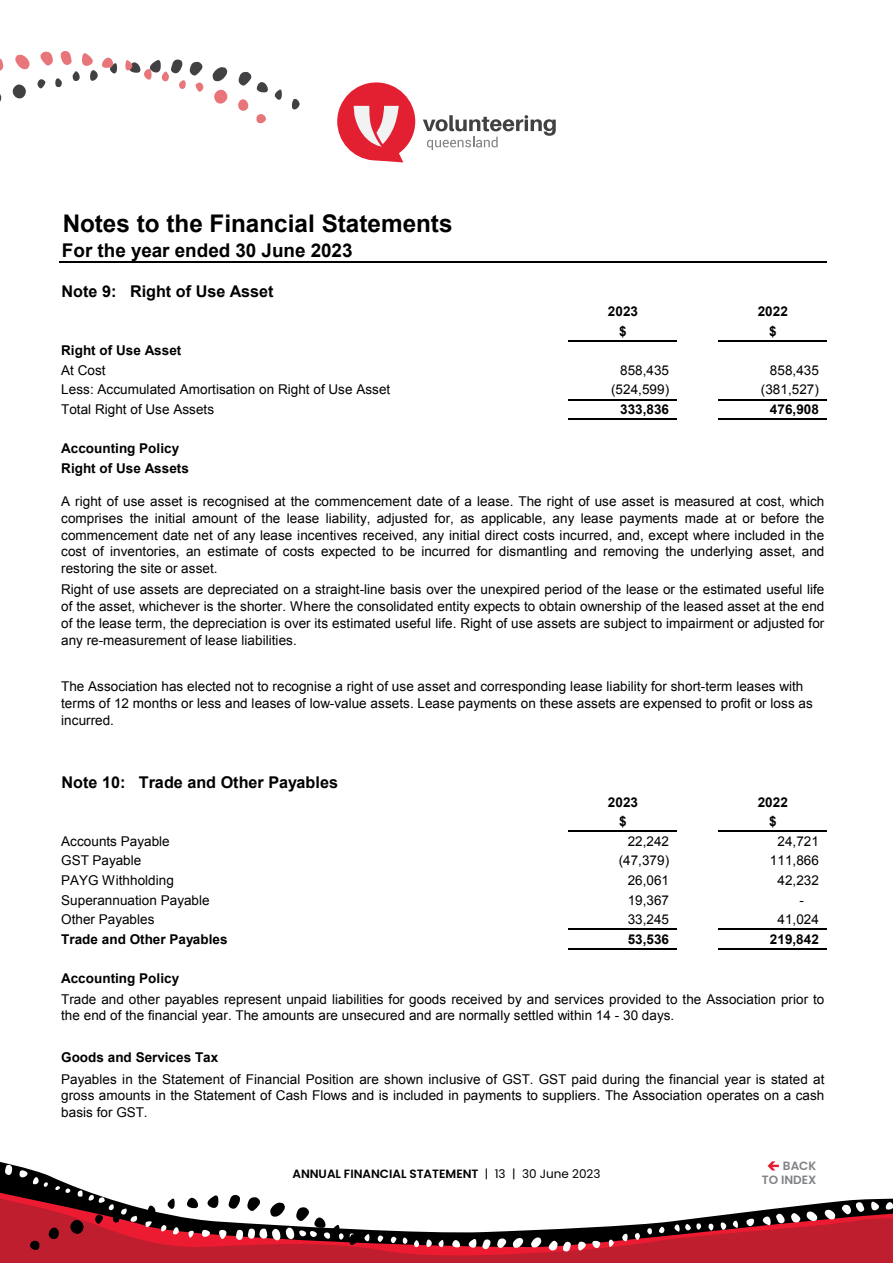
<style>
.page{position:relative;width:893px;height:1263px;background:#fff}
.page>*{position:absolute;margin:0;border:0;box-sizing:border-box;transform-origin:0 0}
.t1{font:700 24.3px "Arial";color:#000}
.t2{font:700 18.9px "Arial";letter-spacing:-.005em;color:#000}
.t3{font:700 16.2px "Arial";color:#000}
.t4{font:13.5px/16.8px "Arial";letter-spacing:.005em;color:#000;text-align:justify}
.t5{font:700 13.5px/19.6px "Arial";letter-spacing:.005em;color:#000}
.t6{font:600 12px "Poppins";color:#000}
.t7{font:600 12px/13.5px "Poppins";color:#808285;text-align:right}
.s1{font-weight:400}
</style>
<div class="page">
<svg style="left:0;top:1249px;width:893px;height:13px;background:#c11d2d"></svg>
<svg style="left:0;top:1162px;width:893px;height:87px"></svg>
<svg style="left:871px;top:1200px;width:22px;height:11px"></svg>
<svg style="left:824px;top:1201px;width:41px;height:19px"></svg>
<svg style="left:708px;top:1220px;width:30px;height:11px"></svg>
<svg style="left:673px;top:1222px;width:28px;height:10px"></svg>
<svg style="left:746px;top:1210px;width:72px;height:18px"></svg>
<svg style="left:658px;top:1226px;width:7px;height:9px"></svg>
<svg style="left:647px;top:1227px;width:5px;height:8px"></svg>
<svg style="left:622px;top:1232px;width:18px;height:10px"></svg>
<svg style="left:609px;top:1239px;width:7px;height:9px"></svg>
<svg style="left:578px;top:1240px;width:22px;height:12px"></svg>
<svg style="left:548px;top:1239px;width:23px;height:13px"></svg>
<svg style="left:530px;top:1236px;width:12px;height:13px"></svg>
<svg style="left:377px;top:1233px;width:7px;height:9px"></svg>
<svg style="left:391px;top:1235px;width:17px;height:9px"></svg>
<svg style="left:414px;top:1238px;width:30px;height:10px"></svg>
<svg style="left:452px;top:1236px;width:72px;height:15px"></svg>
<svg style="left:3px;top:1164px;width:10px;height:12px"></svg>
<svg style="left:187px;top:1194px;width:183px;height:52px"></svg>
<svg style="left:19px;top:1169px;width:160px;height:84px"></svg>
<svg style="left:767px;top:1161px;width:12px;height:9px"></svg>
<hr style="left:59px;top:262px;width:767px;height:1px;background:#000">
<hr style="left:568px;top:340px;width:109px;height:1px;background:#000">
<hr style="left:568px;top:399px;width:109px;height:1px;background:#000">
<hr style="left:568px;top:418px;width:109px;height:2px;background:#000">
<hr style="left:568px;top:831px;width:109px;height:1px;background:#000">
<hr style="left:568px;top:929px;width:109px;height:1px;background:#000">
<hr style="left:568px;top:948px;width:109px;height:2px;background:#000">
<hr style="left:718px;top:340px;width:108px;height:1px;background:#000">
<hr style="left:718px;top:399px;width:108px;height:1px;background:#000">
<hr style="left:718px;top:418px;width:108px;height:2px;background:#000">
<hr style="left:718px;top:831px;width:108px;height:1px;background:#000">
<hr style="left:718px;top:929px;width:108px;height:1px;background:#000">
<hr style="left:718px;top:948px;width:108px;height:2px;background:#000">
<svg style="left:337px;top:82px;width:78px;height:80px"></svg>
<svg style="left:423px;top:115px;width:133px;height:35px"></svg>
<svg style="left:291px;top:98px;width:9px;height:12px"></svg>
<svg style="left:0;top:84px;width:26px;height:18px"></svg>
<svg style="left:125px;top:59px;width:79px;height:33px"></svg>
<svg style="left:37px;top:51px;width:80px;height:38px"></svg>
<svg style="left:0;top:58px;width:4px;height:13px"></svg>
<svg style="left:15px;top:54px;width:15px;height:16px"></svg>
<svg style="left:212px;top:67px;width:70px;height:57px"></svg>
<h1 class="t1" style="left:63px;top:208px;width:391px">Notes to the Financial Statements</h1>
<h2 class="t2" style="left:62px;top:238px;width:292px">For the year ended 30 June 2023</h2>
<p class="t3" style="left:62px;top:281px;width:213px">Note 9: Right of Use Asset</p>
<p class="t5" style="left:608px;top:302px;width:32px">2023</p>
<p class="t5" style="left:758px;top:302px;width:32px">2022</p>
<p class="t5" style="left:619px;top:321px;width:9px">$</p>
<p class="t5" style="left:769px;top:321px;width:9px">$</p>
<p class="t5" style="left:61px;top:341px;width:122px">Right of Use Asset</p>
<p class="t4" style="left:61px;top:362px;width:46px">At Cost</p>
<p class="t4" style="left:620px;top:362px;width:51px">858,435</p>
<p class="t4" style="left:770px;top:362px;width:51px">858,435</p>
<p class="t4" style="left:61px;top:381px;width:331px">Less: Accumulated Amortisation on Right of Use Asset</p>
<p class="t4" style="left:611px;top:381px;width:60px">(524,599)</p>
<p class="t4" style="left:761px;top:381px;width:60px">(381,527)</p>
<p class="t4" style="left:61px;top:401px;width:154px">Total Right of Use Assets</p>
<p class="t5" style="left:620px;top:400px;width:51px">333,836</p>
<p class="t5" style="left:770px;top:400px;width:51px">476,908</p>
<p class="t5" style="left:61px;top:439px;width:129px">Accounting Policy<br>Right of Use Assets</p>
<p class="t4" style="left:61px;top:493px;width:765px">A right of use asset is recognised at the commencement date of a lease. The right of use asset is measured at cost, which comprises the initial amount of the lease liability, adjusted for, as applicable, any lease payments made at or before the commencement date net of any lease incentives received, any initial direct costs incurred, and, except where included in the cost of inventories, an estimate of costs expected to be incurred for dismantling and removing the underlying asset, and restoring the site or asset.</p>
<p class="t4" style="left:61px;top:581px;width:765px">Right of use assets are depreciated on a straight-line basis over the unexpired period of the lease or the estimated useful life of the asset, whichever is the shorter. Where the consolidated entity expects to obtain ownership of the leased asset at the end of the lease term, the depreciation is over its estimated useful life. Right of use assets are subject to impairment or adjusted for any re-measurement of lease liabilities.</p>
<p class="t4" style="left:61px;top:678px;width:753px;text-align:left">The Association has elected not to recognise a right of use asset and corresponding lease liability for short-term leases with terms of 12 months or less and leases of low-value assets. Lease payments on these assets are expensed to profit or loss as incurred.</p>
<p class="t3" style="left:62px;top:772px;width:278px">Note 10: Trade and Other Payables</p>
<p class="t5" style="left:608px;top:792px;width:32px">2023</p>
<p class="t5" style="left:758px;top:792px;width:32px">2022</p>
<p class="t5" style="left:619px;top:812px;width:9px">$</p>
<p class="t5" style="left:769px;top:812px;width:9px">$</p>
<p class="t4" style="left:61px;top:833px;width:110px">Accounts Payable</p>
<p class="t4" style="left:628px;top:833px;width:43px">22,242</p>
<p class="t4" style="left:777px;top:833px;width:43px">24,721</p>
<p class="t4" style="left:61px;top:852px;width:82px">GST Payable</p>
<p class="t4" style="left:619px;top:852px;width:52px">(47,379)</p>
<p class="t4" style="left:770px;top:852px;width:51px">111,866</p>
<p class="t4" style="left:61px;top:872px;width:114px">PAYG Withholding</p>
<p class="t4" style="left:628px;top:872px;width:43px">26,061</p>
<p class="t4" style="left:777px;top:872px;width:43px">42,232</p>
<p class="t4" style="left:61px;top:892px;width:150px">Superannuation Payable</p>
<p class="t4" style="left:628px;top:892px;width:43px">19,367</p>
<p class="t4" style="left:799px;top:892px;width:6px">-</p>
<p class="t4" style="left:61px;top:911px;width:95px">Other Payables</p>
<p class="t4" style="left:628px;top:911px;width:43px">33,245</p>
<p class="t4" style="left:777px;top:911px;width:43px">41,024</p>
<p class="t5" style="left:61px;top:930px;width:168px">Trade and Other Payables</p>
<p class="t5" style="left:628px;top:930px;width:43px">53,536</p>
<p class="t5" style="left:770px;top:930px;width:51px">219,842</p>
<p class="t5" style="left:61px;top:969px;width:119px">Accounting Policy</p>
<p class="t4" style="left:61px;top:991px;width:765px">Trade and other payables represent unpaid liabilities for goods received by and services provided to the Association prior to the end of the financial year. The amounts are unsecured and are normally settled within 14 - 30 days.</p>
<p class="t5" style="left:61px;top:1047px;width:159px">Goods and Services Tax</p>
<p class="t4" style="left:61px;top:1071px;width:765px">Payables in the Statement of Financial Position are shown inclusive of GST. GST paid during the financial year is stated at gross amounts in the Statement of Cash Flows and is included in payments to suppliers. The Association operates on a cash basis for GST.</p>
<p class="t6" style="left:292px;top:1166px;width:310px">ANNUAL FINANCIAL STATEMENT <span class="s1">| 13 | 30 June 2023</span></p>
<p class="t7" style="left:762px;top:1159px;width:56px">BACK<br>TO INDEX</p>
</div>
